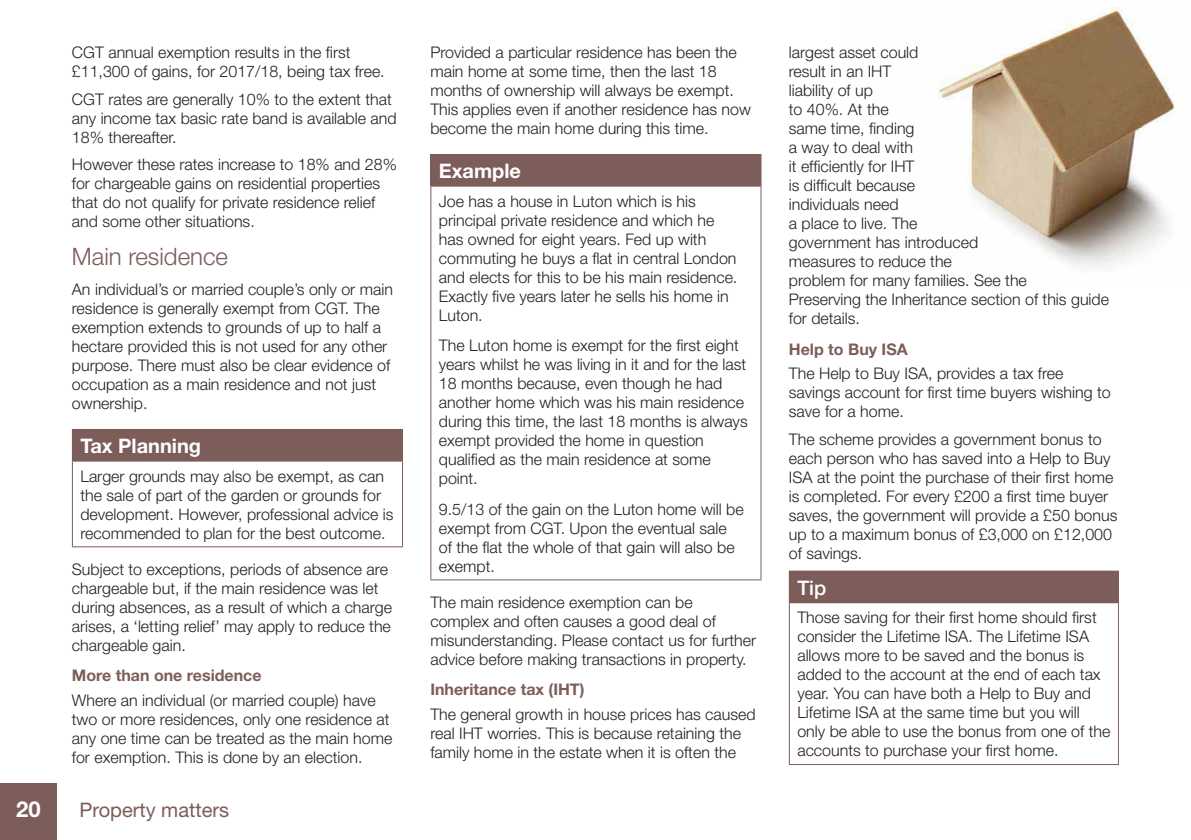
<style>
.page{position:relative;width:1191px;height:840px;background:#fff}
.page>*{position:absolute;margin:0;border:0;box-sizing:border-box;transform-origin:0 0}
.t1{font:300 24px "Helvetica Neue";color:#7c5d5a}
.t2{font:700 22px "Helvetica Neue";color:#fff}
.t3{font:700 20px "Helvetica Neue";color:#fff}
.t4{font:20px "Helvetica Neue";color:#7c5d5a}
.t5{font:500 20px "Helvetica Neue";color:#fff}
.t6{font:300 16px/19px "Helvetica Neue";color:#231f20}
.t7{font:700 16px "Helvetica Neue";color:#7c5d5a}
</style>
<div class="page">
<div style="left:0;top:782px;width:57px;height:57px;background:#7c5d5a"></div>
<img style="left:938px;top:8px;width:242px;height:259px">
<div style="left:72px;top:429px;width:330px;height:32px;background:#7c5d5a"></div>
<hr style="left:72px;top:428px;width:331px;height:1px;background:#7c5d5a">
<hr style="left:402px;top:429px;width:1px;height:31px;background:#7c5d5a">
<hr style="left:72px;top:460px;width:331px;height:1px;background:#7c5d5a">
<hr style="left:72px;top:461px;width:1px;height:85px;background:#7c5d5a">
<hr style="left:402px;top:461px;width:1px;height:85px;background:#7c5d5a">
<hr style="left:72px;top:546px;width:331px;height:1px;background:#7c5d5a">
<div style="left:431px;top:154px;width:330px;height:32px;background:#7c5d5a"></div>
<hr style="left:430px;top:154px;width:331px;height:1px;background:#7c5d5a">
<hr style="left:430px;top:155px;width:1px;height:30px;background:#7c5d5a">
<hr style="left:430px;top:185px;width:331px;height:1px;background:#7c5d5a">
<hr style="left:430px;top:186px;width:1px;height:393px;background:#7c5d5a">
<hr style="left:760px;top:186px;width:1px;height:393px;background:#7c5d5a">
<hr style="left:430px;top:579px;width:331px;height:1px;background:#7c5d5a">
<div style="left:789px;top:570px;width:329px;height:32px;background:#7c5d5a"></div>
<hr style="left:789px;top:570px;width:330px;height:1px;background:#7c5d5a">
<hr style="left:1118px;top:571px;width:1px;height:31px;background:#7c5d5a">
<hr style="left:789px;top:602px;width:330px;height:1px;background:#7c5d5a">
<hr style="left:789px;top:603px;width:1px;height:160px;background:#7c5d5a">
<hr style="left:1118px;top:603px;width:1px;height:160px;background:#7c5d5a">
<hr style="left:789px;top:763px;width:330px;height:1px;background:#7c5d5a">
<p class="t6" style="left:72px;top:45px;width:314px">CGT annual exemption results in the first £11,300 of gains, for 2017/18, being tax free.</p>
<p class="t6" style="left:72px;top:91px;width:326px">CGT rates are generally 10% to the extent that any income tax basic rate band is available and<br>18% thereafter.</p>
<p class="t6" style="left:72px;top:157px;width:326px">However these rates increase to 18% and 28% for chargeable gains on residential properties that do not qualify for private residence relief and some other situations.</p>
<h1 class="t1" style="left:72px;top:247px;width:158px">Main residence</h1>
<p class="t6" style="left:72px;top:282px;width:322px">An individual’s or married couple’s only or main residence is generally exempt from CGT. The exemption extends to grounds of up to half a hectare provided this is not used for any other purpose. There must also be clear evidence of occupation as a main residence and not just ownership.</p>
<p class="t3" style="left:80px;top:438px;width:122px">Tax Planning</p>
<p class="t6" style="left:80px;top:468px;width:314px">Larger grounds may also be exempt, as can the sale of part of the garden or grounds for development. However, professional advice is recommended to plan for the best outcome.</p>
<p class="t6" style="left:72px;top:561px;width:322px">Subject to exceptions, periods of absence are chargeable but, if the main residence was let during absences, as a result of which a charge arises, a ‘letting relief’ may apply to reduce the chargeable gain.</p>
<p class="t7" style="left:72px;top:669px;width:191px">More than one residence</p>
<p class="t6" style="left:72px;top:692px;width:322px">Where an individual (or married couple) have two or more residences, only one residence at any one time can be treated as the main home for exemption. This is done by an election.</p>
<h2 class="t2" style="left:16px;top:801px;width:26px">20</h2>
<p class="t4" style="left:79px;top:802px;width:151px">Property matters</p>
<p class="t6" style="left:430px;top:45px;width:322px">Provided a particular residence has been the main home at some time, then the last 18 months of ownership will always be exempt.<br>This applies even if another residence has now become the main home during this time.</p>
<p class="t3" style="left:439px;top:164px;width:84px">Example</p>
<p class="t6" style="left:439px;top:194px;width:300px">Joe has a house in Luton which is his principal private residence and which he has owned for eight years. Fed up with commuting he buys a flat in central London and elects for this to be his main residence.<br>Exactly five years later he sells his home in Luton.</p>
<p class="t6" style="left:439px;top:338px;width:310px">The Luton home is exempt for the first eight years whilst he was living in it and for the last 18 months because, even though he had another home which was his main residence during this time, the last 18 months is always exempt provided the home in question qualified as the main residence at some point.</p>
<p class="t6" style="left:439px;top:501px;width:306px">9.5/13 of the gain on the Luton home will be exempt from CGT. Upon the eventual sale of the flat the whole of that gain will also be exempt.</p>
<p class="t6" style="left:430px;top:594px;width:327px">The main residence exemption can be<br>complex and often causes a good deal of misunderstanding. Please contact us for further advice before making transactions in property.</p>
<p class="t7" style="left:430px;top:683px;width:156px">Inheritance tax (IHT)</p>
<p class="t6" style="left:430px;top:706px;width:327px">The general growth in house prices has caused real IHT worries. This is because retaining the family home in the estate when it is often the</p>
<p class="t6" style="left:789px;top:45px;width:322px">largest asset could<br>result in an IHT<br>liability of up<br>to 40%. At the<br>same time, finding<br>a way to deal with<br>it efficiently for IHT<br>is difficult because<br>individuals need<br>a place to live. The<br>government has introduced<br>measures to reduce the<br>problem for many families. See the<br>Preserving the Inheritance section of this guide for details.</p>
<p class="t7" style="left:789px;top:343px;width:120px">Help to Buy ISA</p>
<p class="t6" style="left:789px;top:366px;width:323px">The Help to Buy ISA, provides a tax free savings account for first time buyers wishing to save for a home.</p>
<p class="t6" style="left:789px;top:431px;width:330px">The scheme provides a government bonus to each person who has saved into a Help to Buy ISA at the point the purchase of their first home is completed. For every £200 a first time buyer saves, the government will provide a £50 bonus up to a maximum bonus of £3,000 on £12,000 of savings.</p>
<p class="t5" style="left:797px;top:575px;width:30px">Tip</p>
<p class="t6" style="left:797px;top:610px;width:314px">Those saving for their first home should first consider the Lifetime ISA. The Lifetime ISA allows more to be saved and the bonus is added to the account at the end of each tax year. You can have both a Help to Buy and Lifetime ISA at the same time but you will only be able to use the bonus from one of the accounts to purchase your first home.</p>
</div>
